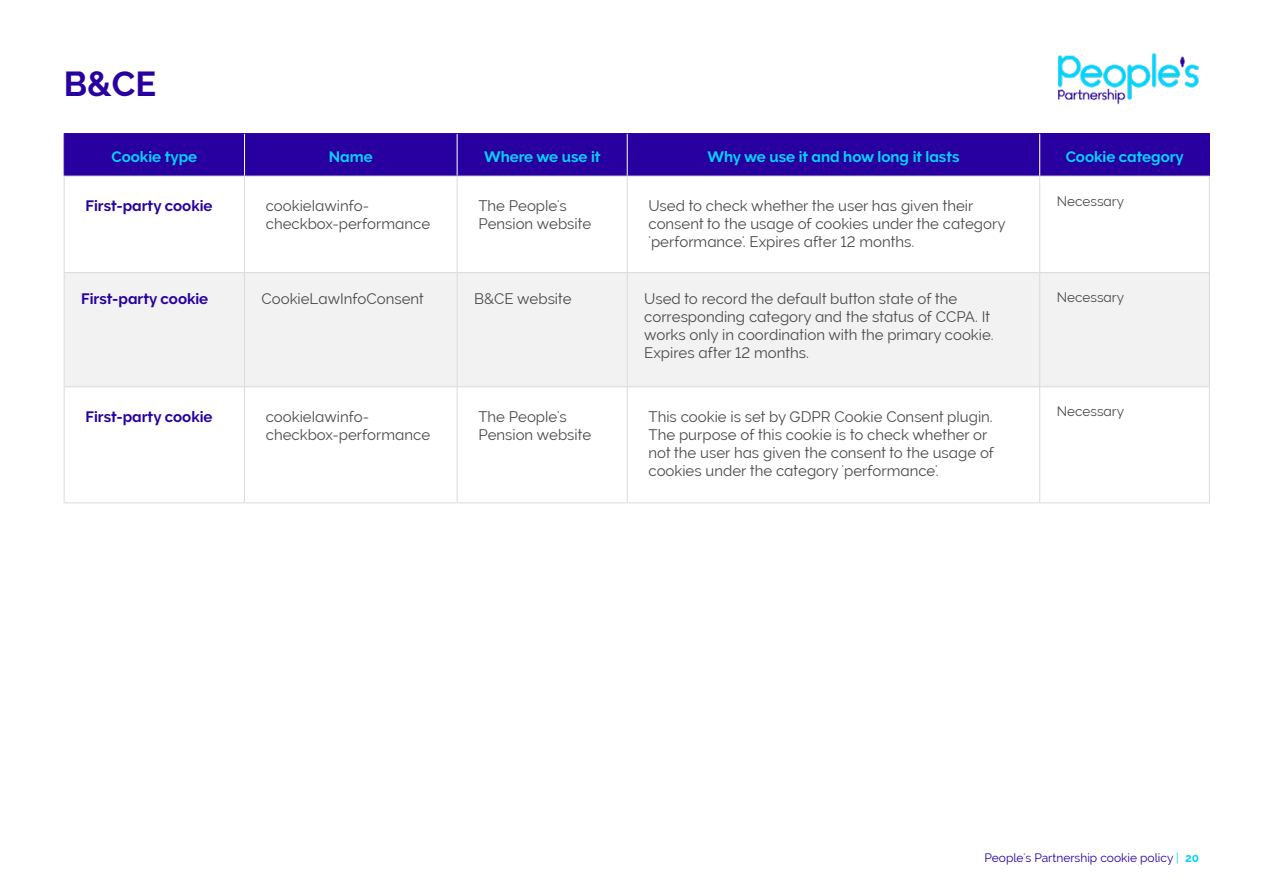
<style>
.page{position:relative;width:1263px;height:893px;background:#fff}
.page>*{position:absolute;margin:0;border:0;box-sizing:border-box;transform-origin:0 0}
.t1{font:700 34.5px "Raleway";color:#2800a0}
.t2{font:15px/18px "Raleway";color:#4a4a49}
.t3{font:700 15px "Raleway";color:#05d2fa}
.t4{font:700 15px "Raleway";color:#2800a0}
.t5{font:13.5px "Raleway";color:#4a4a49}
.t6{font:12px "Raleway";color:#2800a0}
.s1{color:#05d2fa}
.s2{font-weight:700;color:#05d2fa}
</style>
<div class="page">
<img style="left:1058px;top:53px;width:141px;height:52px">
<div style="left:65px;top:134px;width:974px;height:42px;background:#2800a0"></div>
<div style="left:1040px;top:134px;width:169px;height:42px;background:#2800a0"></div>
<div style="left:65px;top:273px;width:1144px;height:113px;background:#f2f2f2"></div>
<hr style="left:244px;top:134px;width:1px;height:42px;background:#fff">
<hr style="left:457px;top:134px;width:1px;height:42px;background:#fff">
<hr style="left:627px;top:134px;width:1px;height:42px;background:#fff">
<hr style="left:64px;top:134px;width:1px;height:42px;background:#2800a0">
<hr style="left:64px;top:133px;width:180px;height:1px;background:#2800a0">
<hr style="left:244px;top:133px;width:213px;height:1px;background:#2800a0">
<hr style="left:457px;top:133px;width:170px;height:1px;background:#2800a0">
<hr style="left:627px;top:133px;width:413px;height:1px;background:#2800a0">
<hr style="left:1040px;top:133px;width:169px;height:1px;background:#2800a0">
<hr style="left:1039px;top:176px;width:1px;height:96px;background:#dadada">
<hr style="left:1039px;top:387px;width:1px;height:115px;background:#dadada">
<hr style="left:1209px;top:273px;width:1px;height:113px;background:#dadada">
<hr style="left:1039px;top:273px;width:1px;height:113px;background:#dadada">
<hr style="left:627px;top:273px;width:1px;height:113px;background:#dadada">
<hr style="left:457px;top:273px;width:1px;height:113px;background:#dadada">
<hr style="left:64px;top:273px;width:1px;height:113px;background:#dadada">
<hr style="left:244px;top:273px;width:1px;height:113px;background:#dadada">
<hr style="left:64px;top:176px;width:1px;height:96px;background:#dadada">
<hr style="left:64px;top:387px;width:1px;height:115px;background:#dadada">
<hr style="left:64px;top:176px;width:180px;height:1px;background:#dadada">
<hr style="left:64px;top:386px;width:180px;height:1px;background:#dadada">
<hr style="left:244px;top:176px;width:213px;height:1px;background:#dadada">
<hr style="left:244px;top:386px;width:213px;height:1px;background:#dadada">
<hr style="left:457px;top:176px;width:170px;height:1px;background:#dadada">
<hr style="left:457px;top:386px;width:170px;height:1px;background:#dadada">
<hr style="left:627px;top:176px;width:413px;height:1px;background:#dadada">
<hr style="left:627px;top:386px;width:413px;height:1px;background:#dadada">
<hr style="left:244px;top:176px;width:1px;height:96px;background:#dadada">
<hr style="left:244px;top:387px;width:1px;height:115px;background:#dadada">
<hr style="left:457px;top:176px;width:1px;height:96px;background:#dadada">
<hr style="left:457px;top:387px;width:1px;height:115px;background:#dadada">
<hr style="left:627px;top:176px;width:1px;height:96px;background:#dadada">
<hr style="left:627px;top:387px;width:1px;height:115px;background:#dadada">
<hr style="left:64px;top:272px;width:180px;height:1px;background:#dadada">
<hr style="left:64px;top:502px;width:180px;height:1px;background:#dadada">
<hr style="left:244px;top:272px;width:213px;height:1px;background:#dadada">
<hr style="left:244px;top:502px;width:213px;height:1px;background:#dadada">
<hr style="left:457px;top:272px;width:170px;height:1px;background:#dadada">
<hr style="left:457px;top:502px;width:170px;height:1px;background:#dadada">
<hr style="left:627px;top:272px;width:413px;height:1px;background:#dadada">
<hr style="left:627px;top:502px;width:413px;height:1px;background:#dadada">
<hr style="left:1040px;top:176px;width:170px;height:1px;background:#dadada">
<hr style="left:1040px;top:386px;width:170px;height:1px;background:#dadada">
<hr style="left:1209px;top:176px;width:1px;height:96px;background:#dadada">
<hr style="left:1209px;top:387px;width:1px;height:115px;background:#dadada">
<hr style="left:1040px;top:272px;width:170px;height:1px;background:#dadada">
<hr style="left:1040px;top:502px;width:170px;height:1px;background:#dadada">
<h1 class="t1" style="left:64px;top:64px;width:94px">B&amp;CE</h1>
<p class="t3" style="left:111px;top:148px;width:87px">Cookie type</p>
<p class="t3" style="left:329px;top:148px;width:45px">Name</p>
<p class="t3" style="left:484px;top:148px;width:118px">Where we use it</p>
<p class="t3" style="left:707px;top:148px;width:254px">Why we use it and how long it lasts</p>
<p class="t3" style="left:1066px;top:148px;width:120px">Cookie category</p>
<p class="t4" style="left:85px;top:198px;width:129px">First-party cookie</p>
<p class="t2" style="left:266px;top:197px;width:166px">cookielawinfo&shy;checkbox-performance</p>
<p class="t2" style="left:478px;top:197px;width:114px">The People's<br>Pension website</p>
<p class="t2" style="left:648px;top:197px;width:358px">Used to check whether the user has given their consent to the usage of cookies under the category 'performance'. Expires after 12 months.</p>
<p class="t5" style="left:1057px;top:193px;width:69px">Necessary</p>
<p class="t4" style="left:81px;top:290px;width:129px">First-party cookie</p>
<p class="t2" style="left:261px;top:289px;width:164px">CookieLawInfoConsent</p>
<p class="t2" style="left:474px;top:289px;width:99px">B&amp;CE website</p>
<p class="t2" style="left:644px;top:289px;width:351px">Used to record the default button state of the corresponding category and the status of CCPA. It works only in coordination with the primary cookie.<br>Expires after 12 months.</p>
<p class="t5" style="left:1057px;top:290px;width:69px">Necessary</p>
<p class="t4" style="left:85px;top:408px;width:129px">First-party cookie</p>
<p class="t2" style="left:266px;top:408px;width:166px">cookielawinfo&shy;checkbox-performance</p>
<p class="t2" style="left:478px;top:408px;width:114px">The People's<br>Pension website</p>
<p class="t2" style="left:648px;top:408px;width:347px">This cookie is set by GDPR Cookie Consent plugin.<br>The purpose of this cookie is to check whether or not the user has given the consent to the usage of cookies under the category 'performance'.</p>
<p class="t5" style="left:1057px;top:404px;width:69px">Necessary</p>
<p class="t6" style="left:984px;top:850px;width:216px">People's Partnership cookie policy <span class="s1">|</span> <span class="s2">20</span></p>
</div>
